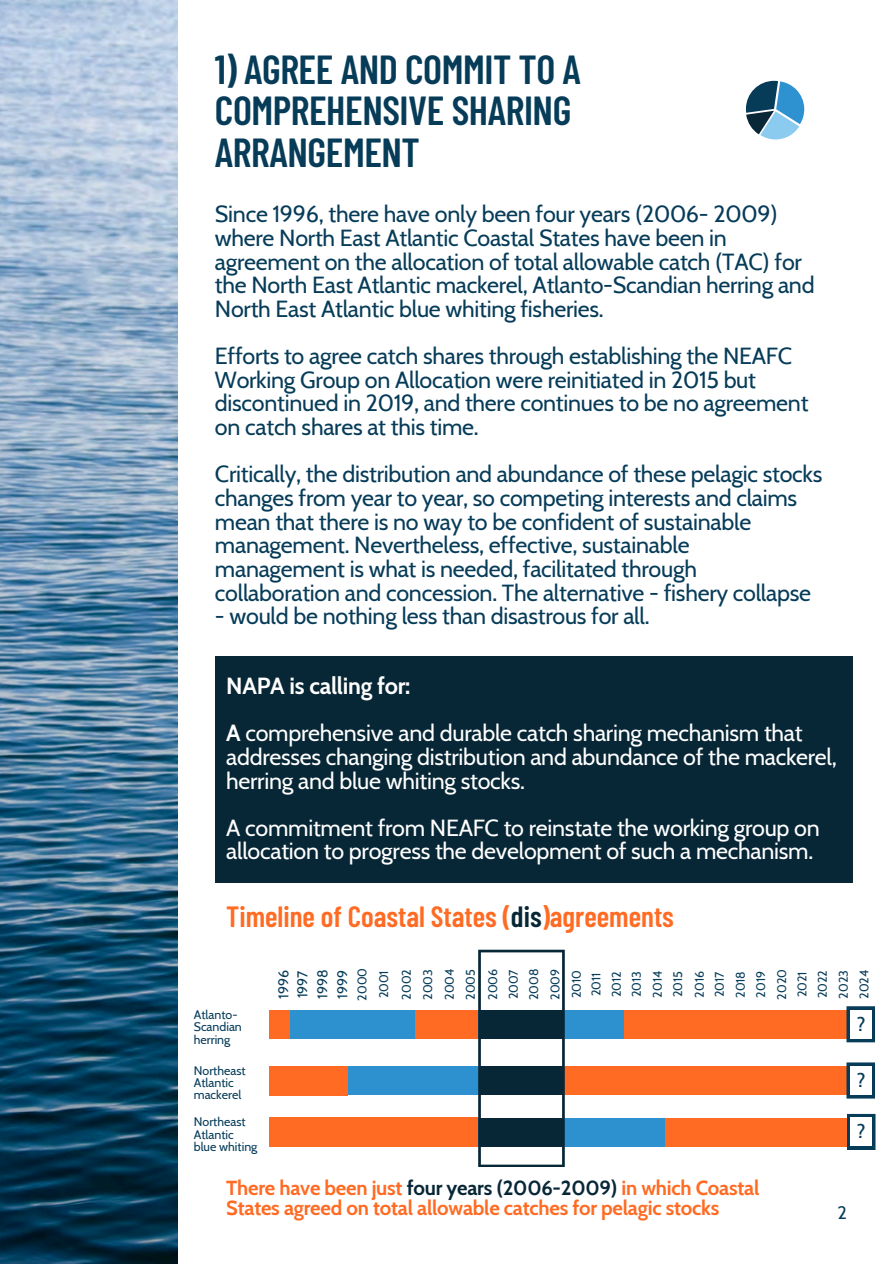
<style>
.page{position:relative;width:894px;height:1264px;background:#fff}
.page>*{position:absolute;margin:0;border:0;box-sizing:border-box;transform-origin:0 0}
.t1{font:600 40.5px/41.7px "Barlow Condensed";letter-spacing:-.01em;color:#073c59}
.t2{font:600 29.25px "Barlow Condensed";color:#ff6b23}
.t3{font:23.25px/23.7px "Cabin";letter-spacing:-.01em;color:#073c59}
.t4{font:23.25px/23.7px "Cabin";letter-spacing:-.01em;color:#fff}
.t5{font:700 23.25px "Cabin";letter-spacing:-.01em;color:#fff}
.t6{font:700 20.25px/20.2px "Cabin";letter-spacing:-.01em;color:#ff6b23}
.t7{font:19.8px "Cabin";color:#073c59}
.t8{font:18px "Cabin";color:#073c59}
.t9{font:14.25px "Cabin";color:#073c59}
.t10{font:12.45px/20.5px "Cabin";color:#073c59}
.t11{font:12.3px/12.3px "Cabin";color:#073c59}
.s1{font-weight:700}
.s2{color:#082736}
</style>
<div class="page">
<svg style="left:745px;top:81px;width:59px;height:58px"></svg>
<img style="left:0;top:0;width:177px;height:1263px">
<div style="left:215px;top:655px;width:637px;height:227px;background:#082736"></div>
<div style="left:269px;top:1009px;width:356px;height:29px;background:#2d90cf"></div>
<div style="left:346px;top:1066px;width:218px;height:28px;background:#2d90cf"></div>
<div style="left:478px;top:1117px;width:188px;height:29px;background:#2d90cf"></div>
<div style="left:269px;top:1009px;width:21px;height:29px;background:#ff6b23"></div>
<div style="left:415px;top:1009px;width:63px;height:29px;background:#ff6b23"></div>
<div style="left:624px;top:1009px;width:223px;height:29px;background:#ff6b23"></div>
<div style="left:269px;top:1066px;width:79px;height:29px;background:#ff6b23"></div>
<div style="left:562px;top:1066px;width:287px;height:28px;background:#ff6b23"></div>
<div style="left:269px;top:1117px;width:209px;height:29px;background:#ff6b23"></div>
<div style="left:665px;top:1117px;width:184px;height:29px;background:#ff6b23"></div>
<svg style="left:846px;top:1006px;width:29px;height:36px"></svg>
<div style="left:850px;top:1009px;width:21px;height:29px;background:#fff"></div>
<svg style="left:846px;top:1062px;width:29px;height:36px"></svg>
<div style="left:850px;top:1066px;width:21px;height:28px;background:#fff"></div>
<svg style="left:846px;top:1113px;width:29px;height:36px"></svg>
<div style="left:850px;top:1117px;width:21px;height:29px;background:#fff"></div>
<svg style="left:478px;top:949px;width:86px;height:218px"></svg>
<h6 class="t1" style="left:215px;top:47px;width:367px">1) AGREE AND COMMIT TO A<br>COMPREHENSIVE SHARING<br>ARRANGEMENT</h6>
<h6 class="t3" style="left:215px;top:202px;width:601px">Since 1996, there have only been four years (2006- 2009) where North East Atlantic Coastal States have been in agreement on the allocation of total allowable catch (TAC) for the North East Atlantic mackerel, Atlanto-Scandian herring and North East Atlantic blue whiting fisheries.</h6>
<h3 class="t3" style="left:215px;top:344px;width:595px">Efforts to agree catch shares through establishing the NEAFC Working Group on Allocation were reinitiated in 2015 but discontinued in 2019, and there continues to be no agreement on catch shares at this time.</h3>
<h4 class="t3" style="left:215px;top:462px;width:608px">Critically, the distribution and abundance of these pelagic stocks changes from year to year, so competing interests and claims mean that there is no way to be confident of sustainable management. Nevertheless, effective, sustainable management is what is needed, facilitated through collaboration and concession. The alternative - fishery collapse</h4>
<h4 class="t3" style="left:215px;top:604px;width:436px">- would be nothing less than disastrous for all.</h4>
<h1 class="t5" style="left:226px;top:671px;width:185px">NAPA is calling for:</h1>
<p class="t4" style="left:226px;top:721px;width:612px"><span class="s1">A</span> comprehensive and durable catch sharing mechanism that addresses changing distribution and abundance of the mackerel, herring and blue whiting stocks.</p>
<h6 class="t4" style="left:226px;top:815px;width:595px">A commitment from NEAFC to reinstate the working group on allocation to progress the development of such a mechanism.</h6>
<h6 class="t2" style="left:226px;top:897px;width:449px">Timeline of Coastal States (<span class="s2">dis</span>)agreements</h6>
<h2 class="t11" style="left:194px;top:1008px;width:50px">Atlanto-<br>Scandian herring</h2>
<p class="t11" style="left:194px;top:1064px;width:53px">Northeast<br>Atlantic mackerel</p>
<p class="t11" style="left:194px;top:1115px;width:65px">Northeast<br>Atlantic blue whiting</p>
<h2 class="t9" style="left:274px;top:998px;width:30px;rotate:-90deg">1996</h2>
<h2 class="t9" style="left:294px;top:998px;width:29px;rotate:-90deg">1997</h2>
<h2 class="t9" style="left:314px;top:999px;width:31px;rotate:-90deg">1998</h2>
<h4 class="t9" style="left:334px;top:998px;width:30px;rotate:-90deg">1999</h4>
<h4 class="t10" style="left:352px;top:1000px;width:34px;rotate:-90deg">2000</h4>
<h4 class="t10" style="left:373px;top:998px;width:29px;rotate:-90deg">2001</h4>
<h4 class="t10" style="left:396px;top:999px;width:32px;rotate:-90deg">2002</h4>
<h4 class="t10" style="left:417px;top:999px;width:32px;rotate:-90deg">2003</h4>
<p class="t10" style="left:439px;top:999px;width:33px;line-height:21px;rotate:-90deg">2004<br>2005</p>
<p class="t10" style="left:482px;top:1000px;width:33px;text-align:justify;rotate:-90deg">2006<br>2007<br>2008</p>
<p class="t10" style="left:544px;top:999px;width:32px;line-height:21.1px;rotate:-90deg">2009<br>2010</p>
<p class="t10" style="left:586px;top:997px;width:27px;line-height:20px;text-align:justify;rotate:-90deg">2011<br>2012<br>2013</p>
<p class="t10" style="left:647px;top:997px;width:28px;rotate:-90deg">2014<br>2015</p>
<p class="t10" style="left:688px;top:999px;width:32px;rotate:-90deg">2016<br>2017<br>2018<br>2019<br>2020<br>2021<br>2022</p>
<h5 class="t6" style="left:226px;top:1177px;width:534px">There have been just <span class="s2">four years (2006-2009)</span> in which Coastal<br>States agreed on total allowable catches for pelagic stocks</h5>
<p class="t10" style="left:832px;top:998px;width:30px;rotate:-90deg">2023<br>2024</p>
<p class="t7" style="left:856px;top:1011px;width:11px">?</p>
<p class="t7" style="left:856px;top:1067px;width:11px">?</p>
<p class="t7" style="left:856px;top:1119px;width:11px">?</p>
<h6 class="t8" style="left:837px;top:1201px;width:11px">2</h6>
</div>
